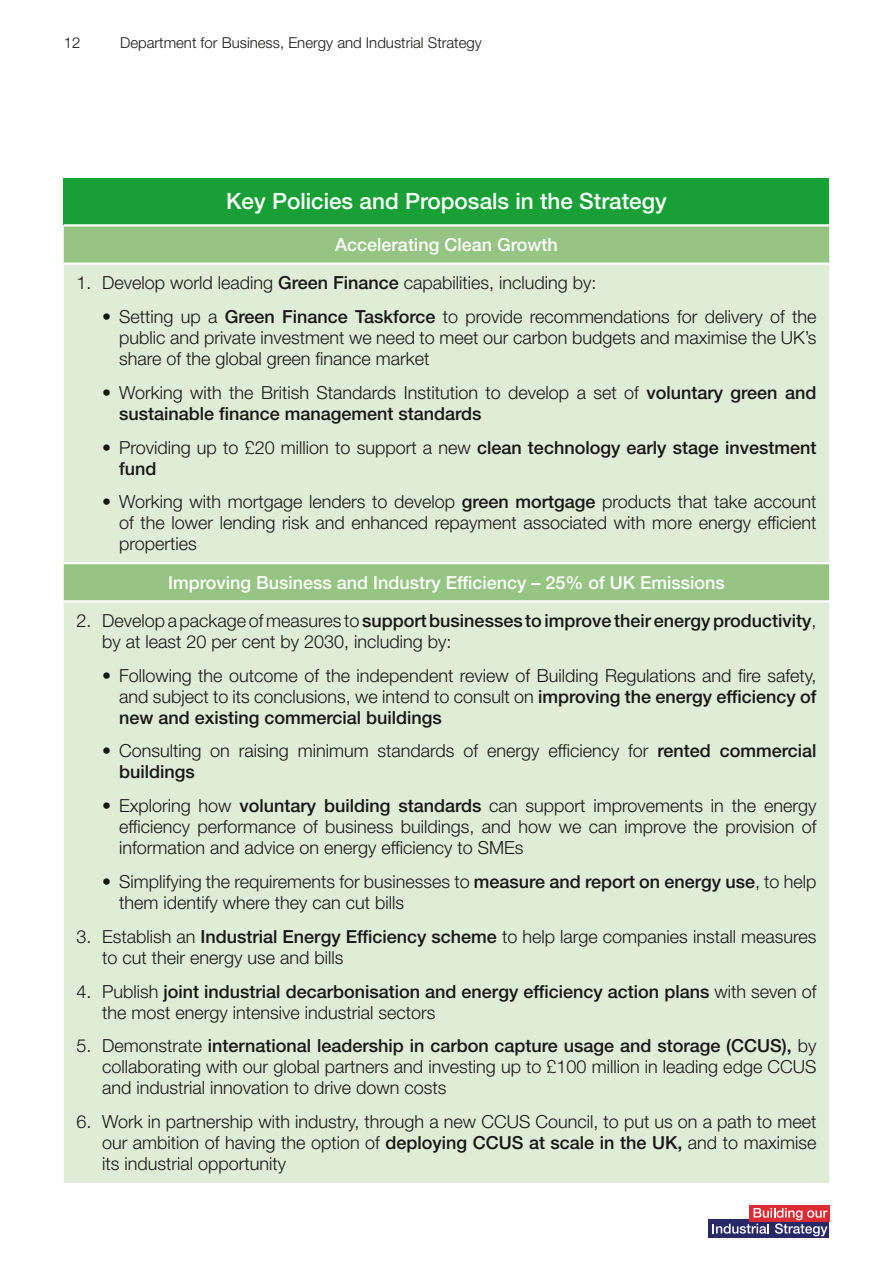
<style>
.page{position:relative;width:893px;height:1263px;background:#fff}
.page>*{position:absolute;margin:0;border:0;box-sizing:border-box;transform-origin:0 0}
.Actions_Milestones_C{font:500 22.5px "Helvetica Neue LT Std";color:#fff}
.Numbered_points{font:300 18px/21px "Helvetica Neue LT Std";color:#181716;text-align:justify}
.t1{font:500 18px/21px "Helvetica Neue LT Std";color:#181716}
.Actions_Milestones_C-2{font:500 18px "Helvetica Neue LT Std";color:#fff}
.t2{font:300 15px "Helvetica Neue LT Std";color:#181716}
.s1{font-weight:500}
.s2{font-weight:300}
</style>
<div class="page">
<div style="left:709px;top:1218px;width:120px;height:19px;background:#292968"></div>
<div style="left:749px;top:1205px;width:80px;height:17px;background:#dc2c32"></div>
<svg style="left:712px;top:1208px;width:115px;height:28px"></svg>
<div style="left:64px;top:179px;width:765px;height:46px;background:#18a036"></div>
<div style="left:64px;top:226px;width:765px;height:36px;background:#95c483"></div>
<div style="left:64px;top:265px;width:765px;height:918px;background:#dfecd8"></div>
<hr style="left:64px;top:224px;width:765px;height:2px;background:#fff">
<hr style="left:64px;top:562px;width:765px;height:2px;background:#fff">
<hr style="left:64px;top:600px;width:765px;height:2px;background:#fff">
<p class="t2" style="left:64px;top:33px;width:18px">12</p>
<p class="t2" style="left:120px;top:33px;width:363px">Department for Business, Energy and Industrial Strategy</p>
<p class="Actions_Milestones_C" style="left:226px;top:187px;width:442px">Key Policies and Proposals in the Strategy</p>
<p class="Actions_Milestones_C-2" style="left:335px;top:234px;width:224px">Accelerating Clean Growth</p>
<p class="Numbered_points" style="left:77px;top:272px;width:521px">1. Develop world leading <span class="s1">Green Finance</span> capabilities, including by:</p>
<p class="Numbered_points" style="left:119px;top:306px;width:699px;text-indent:-17px">• Setting up a <span class="s1">Green Finance Taskforce</span> to provide recommendations for delivery of the public and private investment we need to meet our carbon budgets and maximise the UK’s share of the global green finance market</p>
<p class="Numbered_points" style="left:119px;top:381px;width:699px;text-indent:-17px">• Working with the British Standards Institution to develop a set of <span class="s1">voluntary green and sustainable finance management standards</span></p>
<p class="t1" style="left:119px;top:436px;width:699px;text-indent:-17px"><span class="s2">• Providing up to £20 million to support a new</span> clean technology early stage investment fund</p>
<p class="Numbered_points" style="left:119px;top:491px;width:699px;text-indent:-17px">• Working with mortgage lenders to develop <span class="s1">green mortgage</span> products that take account of the lower lending risk and enhanced repayment associated with more energy efficient properties</p>
<p class="Actions_Milestones_C-2" style="left:168px;top:571px;width:558px">Improving Business and Industry Efficiency – 25% of UK Emissions</p>
<p class="Numbered_points" style="left:102px;top:610px;width:716px;text-indent:-26px">2. Develop a package of measures to <span class="s1">support businesses to improve their energy productivity</span>, by at least 20 per cent by 2030, including by:</p>
<p class="Numbered_points" style="left:119px;top:664px;width:699px;text-indent:-17px">• Following the outcome of the independent review of Building Regulations and fire safety, and subject to its conclusions, we intend to consult on <span class="s1">improving the energy efficiency of new and existing commercial buildings</span></p>
<p class="Numbered_points" style="left:119px;top:740px;width:699px;text-indent:-17px">• Consulting on raising minimum standards of energy efficiency for <span class="s1">rented commercial buildings</span></p>
<p class="Numbered_points" style="left:119px;top:795px;width:699px;text-indent:-17px">• Exploring how <span class="s1">voluntary building standards</span> can support improvements in the energy efficiency performance of business buildings, and how we can improve the provision of information and advice on energy efficiency to SMEs</p>
<p class="Numbered_points" style="left:119px;top:871px;width:699px;text-indent:-17px">• Simplifying the requirements for businesses to <span class="s1">measure and report on energy use</span>, to help them identify where they can cut bills</p>
<p class="Numbered_points" style="left:102px;top:925px;width:716px;text-indent:-26px">3. Establish an <span class="s1">Industrial Energy Efficiency scheme</span> to help large companies install measures to cut their energy use and bills</p>
<p class="t1" style="left:102px;top:980px;width:716px;text-indent:-26px"><span class="s2">4. Publish</span> joint industrial decarbonisation and energy efficiency action plans <span class="s2">with seven of the most energy intensive industrial sectors</span></p>
<p class="Numbered_points" style="left:102px;top:1035px;width:716px;text-indent:-26px">5. Demonstrate <span class="s1">international leadership in carbon capture usage and storage (CCUS),</span> by collaborating with our global partners and investing up to £100 million in leading edge CCUS and industrial innovation to drive down costs</p>
<p class="Numbered_points" style="left:102px;top:1111px;width:716px;text-indent:-26px">6. Work in partnership with industry, through a new CCUS Council, to put us on a path to meet our ambition of having the option of <span class="s1">deploying CCUS at scale in the UK,</span> and to maximise its industrial opportunity</p>
</div>
